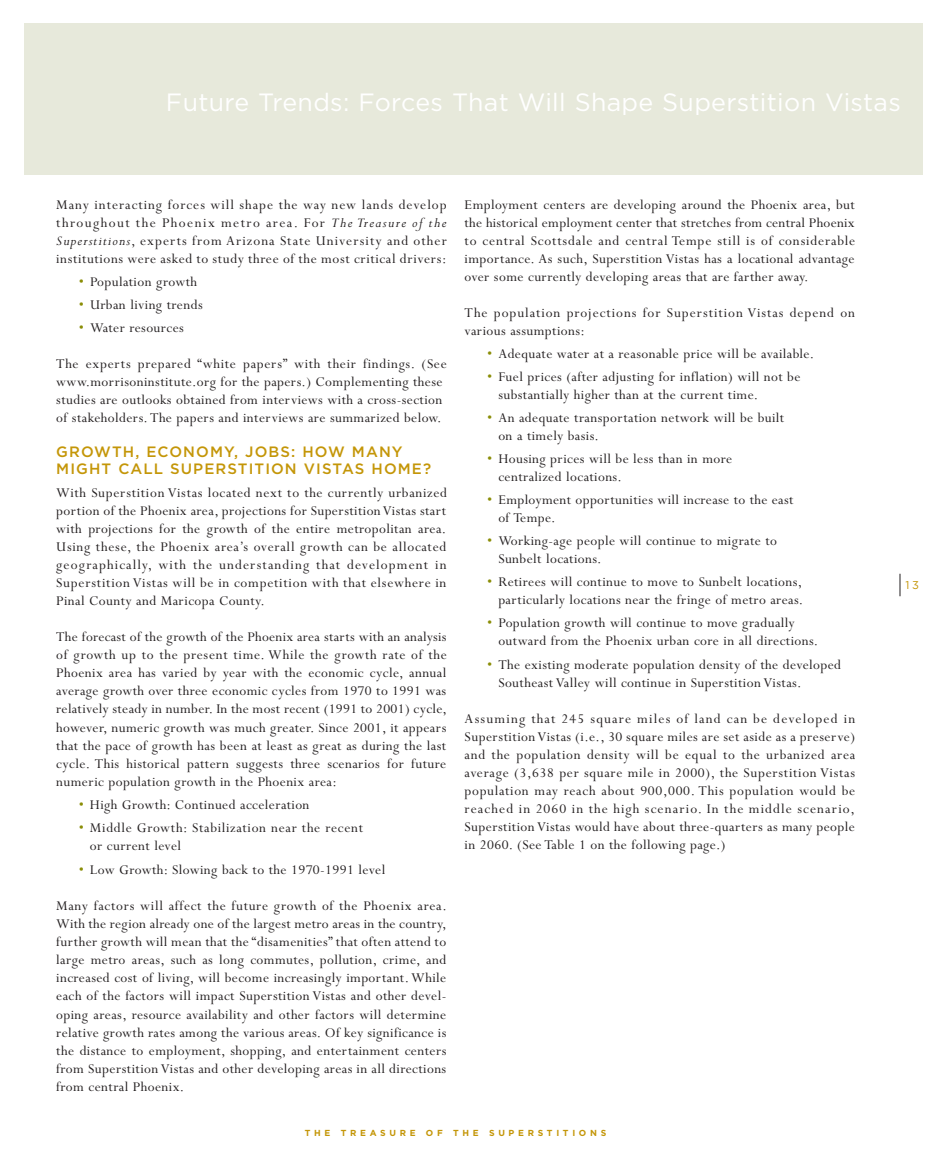
<style>
.page{position:relative;width:945px;height:1170px;background:#fff}
.page>*{position:absolute;margin:0;border:0;box-sizing:border-box;transform-origin:0 0}
.t1{font:25px "Gotham";letter-spacing:.015em;color:#fff}
.t2{font:15px/18px "Perpetua";letter-spacing:.025em;color:#231f20}
.t3{font:15px/18px "Perpetua";letter-spacing:.065em;color:#231f20}
.t4{font:500 15px/16.8px "Gotham";letter-spacing:.07em;color:#c49608}
.t5{font:11.25px "Gotham";color:#c49608}
.t6{font:700 8.75px "Gotham";letter-spacing:.425em;color:#c49608}
.s1{font-style:italic}
.s2{color:#8a8d06}
</style>
<div class="page">
<div style="left:24px;top:23px;width:899px;height:152px;background:#e7e9db"></div>
<svg style="left:900px;top:574px;width:1px;height:22px"></svg>
<h1 class="t1" style="left:166px;top:87px;width:736px">Future Trends: Forces That Will Shape Superstition Vistas</h1>
<p class="t2" style="left:56px;top:197px;width:392px;text-align:justify">Many interacting forces will shape the way new lands develop throughout the Phoenix metro area. For <span class="s1">The Treasure of the Superstitions</span>, experts from Arizona State University and other institutions were asked to study three of the most critical drivers:</p>
<p class="t2" style="left:79px;top:274px;width:120px"><span class="s2">•</span> Population growth</p>
<p class="t2" style="left:79px;top:297px;width:125px"><span class="s2">•</span> Urban living trends</p>
<p class="t2" style="left:79px;top:320px;width:107px"><span class="s2">•</span> Water resources</p>
<p class="t2" style="left:56px;top:356px;width:392px">The experts prepared “white papers” with their findings. (See www.morrisoninstitute.org for the papers.) Complementing these studies are outlooks obtained from interviews with a cross-section of stakeholders. The papers and interviews are summarized below.</p>
<p class="t4" style="left:56px;top:443px;width:376px">GROWTH, ECONOMY, JOBS: HOW MANY<br>MIGHT CALL SUPERSTITION VISTAS HOME?</p>
<p class="t2" style="left:56px;top:485px;width:392px;text-align:justify">With Superstition Vistas located next to the currently urbanized portion of the Phoenix area, projections for Superstition Vistas start with projections for the growth of the entire metropolitan area.<br>Using these, the Phoenix area’s overall growth can be allocated geographically, with the understanding that development in Superstition Vistas will be in competition with that elsewhere in Pinal County and Maricopa County.</p>
<p class="t2" style="left:56px;top:629px;width:392px;text-align:justify">The forecast of the growth of the Phoenix area starts with an analysis of growth up to the present time. While the growth rate of the Phoenix area has varied by year with the economic cycle, annual average growth over three economic cycles from 1970 to 1991 was relatively steady in number. In the most recent (1991 to 2001) cycle, however, numeric growth was much greater. Since 2001, it appears that the pace of growth has been at least as great as during the last cycle. This historical pattern suggests three scenarios for future numeric population growth in the Phoenix area:</p>
<p class="t2" style="left:79px;top:797px;width:232px"><span class="s2">•</span> High Growth: Continued acceleration</p>
<p class="t2" style="left:90px;top:820px;width:275px;text-indent:-11px"><span class="s2">•</span> Middle Growth: Stabilization near the recent or current level</p>
<p class="t2" style="left:79px;top:862px;width:308px"><span class="s2">•</span> Low Growth: Slowing back to the 1970-1991 level</p>
<p class="t2" style="left:56px;top:898px;width:392px;text-align:justify">Many factors will affect the future growth of the Phoenix area.<br>With the region already one of the largest metro areas in the country, further growth will mean that the “disamenities” that often attend to large metro areas, such as long commutes, pollution, crime, and increased cost of living, will become increasingly important.While each of the factors will impact Superstition Vistas and other devel&shy;oping areas, resource availability and other factors will determine relative growth rates among the various areas. Of key significance is the distance to employment, shopping, and entertainment centers from Superstition Vistas and other developing areas in all directions from central Phoenix.</p>
<p class="t2" style="left:465px;top:197px;width:392px;text-align:justify">Employment centers are developing around the Phoenix area, but the historical employment center that stretches from central Phoenix to central Scottsdale and central Tempe still is of considerable importance. As such, Superstition Vistas has a locational advantage over some currently developing areas that are farther away.</p>
<p class="t3" style="left:465px;top:305px;width:392px">The population projections for Superstition Vistas depend on various assumptions:</p>
<p class="t2" style="left:487px;top:346px;width:329px"><span class="s2">•</span> Adequate water at a reasonable price will be available.</p>
<p class="t2" style="left:498px;top:369px;width:304px;text-indent:-11px"><span class="s2">•</span> Fuel prices (after adjusting for inflation) will not be substantially higher than at the current time.</p>
<p class="t2" style="left:498px;top:410px;width:287px;text-indent:-11px"><span class="s2">•</span> An adequate transportation network will be built on a timely basis.</p>
<p class="t2" style="left:498px;top:451px;width:235px;text-indent:-11px"><span class="s2">•</span> Housing prices will be less than in more centralized locations.</p>
<p class="t2" style="left:498px;top:492px;width:297px;text-indent:-11px"><span class="s2">•</span> Employment opportunities will increase to the east of Tempe.</p>
<p class="t2" style="left:498px;top:534px;width:280px;text-indent:-11px"><span class="s2">•</span> Working-age people will continue to migrate to<br>Sunbelt locations.</p>
<p class="t2" style="left:487px;top:575px;width:318px;text-align:right"><span class="s2">•</span> Retirees will continue to move to Sunbelt locations, particularly locations near the fringe of metro areas.</p>
<p class="t2" style="left:498px;top:616px;width:321px;text-indent:-11px"><span class="s2">•</span> Population growth will continue to move gradually outward from the Phoenix urban core in all directions.</p>
<p class="t2" style="left:498px;top:657px;width:344px;text-indent:-11px"><span class="s2">•</span> The existing moderate population density of the developed<br>Southeast Valley will continue in Superstition Vistas.</p>
<p class="t2" style="left:465px;top:711px;width:392px;text-align:justify">Assuming that 245 square miles of land can be developed in Superstition Vistas (i.e., 30 square miles are set aside as a preserve) and the population density will be equal to the urbanized area average (3,638 per square mile in 2000), the Superstition Vistas population may reach about 900,000. This population would be reached in 2060 in the high scenario. In the middle scenario, Superstition Vistas would have about three-quarters as many people in 2060. (See Table 1 on the following page.)</p>
<p class="t6" style="left:305px;top:1128px;width:303px">THE TREASURE OF THE SUPERSTITIONS</p>
<p class="t5" style="left:906px;top:578px;width:15px">13</p>
</div>
